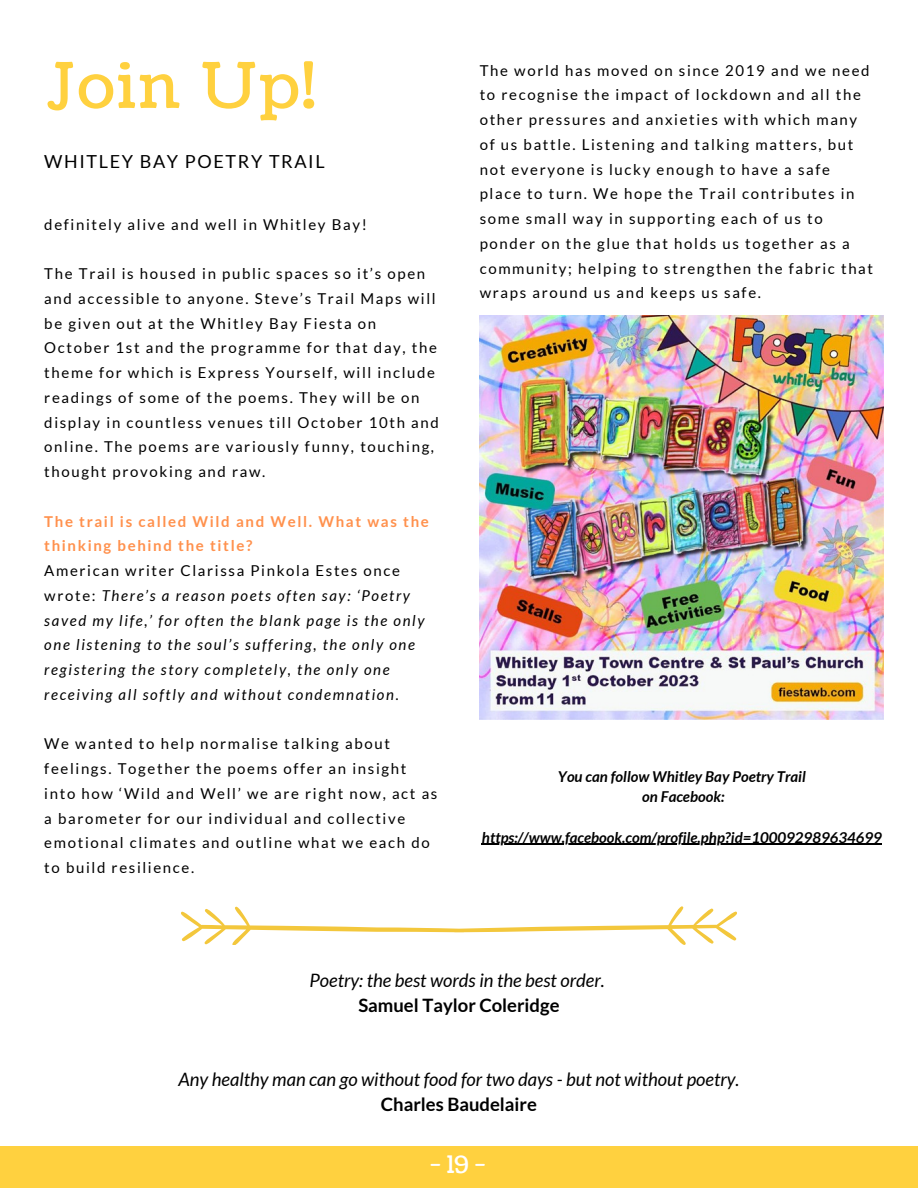
<style>
.page{position:relative;width:918px;height:1188px;background:#fff}
.page>*{position:absolute;margin:0;border:0;box-sizing:border-box;transform-origin:0 0}
.t1{font:63px "Coustard";letter-spacing:.04em;color:#ffd13f}
.t2{font:24px "Coustard";color:#fff}
.t3{font:italic 18.45px "Lato";color:#000}
.t4{font:700 18.45px "Lato";color:#000}
.t5{font:18px "Lato";letter-spacing:.09em;color:#000}
.t6{font:15px/24.8px "Lato";letter-spacing:.11em;color:#000}
.t7{font:italic 15px/24.8px "Lato";letter-spacing:.11em;color:#000}
.t8{font:italic 700 15px "Lato";color:#000}
.t9{font:700 15px/24.8px "Lato";letter-spacing:.11em;color:#ff914d}
.s1{font-style:normal}
</style>
<div class="page">
<div style="left:0;top:1146px;width:918px;height:42px;background:#ffd13f"></div>
<img style="left:480px;top:315px;width:404px;height:404px">
<hr style="left:482px;top:844px;width:400px;height:1px;background:#000">
<svg style="left:181px;top:907px;width:556px;height:38px"></svg>
<p class="t1" style="left:46px;top:43px;width:271px">Join Up!</p>
<p class="t5" style="left:44px;top:150px;width:282px">WHITLEY BAY POETRY TRAIL</p>
<p class="t6" style="left:44px;top:211px;width:324px">definitely alive and well in Whitley Bay!</p>
<p class="t6" style="left:44px;top:261px;width:396px">The Trail is housed in public spaces so it’s open and accessible to anyone. Steve’s Trail Maps will be given out at the Whitley Bay Fiesta on October 1st and the programme for that day, the theme for which is Express Yourself, will include readings of some of the poems. They will be on display in countless venues till October 10th and online. The poems are variously funny, touching, thought provoking and raw.</p>
<p class="t9" style="left:44px;top:508px;width:386px">The trail is called Wild and Well. What was the thinking behind the title?</p>
<p class="t7" style="left:44px;top:558px;width:382px"><span class="s1">American writer Clarissa Pinkola Estes once wrote:</span> There’s a reason poets often say: ‘Poetry saved my life,’ for often the blank page is the only one listening to the soul’s suffering, the only one registering the story completely, the only one receiving all softly and without condemnation.</p>
<p class="t6" style="left:44px;top:731px;width:395px">We wanted to help normalise talking about feelings. Together the poems offer an insight into how ‘Wild and Well’ we are right now, act as a barometer for our individual and collective emotional climates and outline what we each do to build resilience.</p>
<p class="t6" style="left:480px;top:57px;width:395px">The world has moved on since 2019 and we need to recognise the impact of lockdown and all the other pressures and anxieties with which many of us battle. Listening and talking matters, but not everyone is lucky enough to have a safe place to turn. We hope the Trail contributes in some small way in supporting each of us to ponder on the glue that holds us together as a community; helping to strengthen the fabric that wraps around us and keeps us safe.</p>
<p class="t8" style="left:558px;top:767px;width:249px">You can follow Whitley Bay Poetry Trail</p>
<p class="t8" style="left:642px;top:787px;width:84px">on Facebook:</p>
<p class="t8" style="left:482px;top:828px;width:402px">https://www.facebook.com/profile.php?id=100092989634699</p>
<p class="t3" style="left:310px;top:969px;width:297px">Poetry: the best words in the best order.</p>
<p class="t4" style="left:358px;top:994px;width:203px">Samuel Taylor Coleridge</p>
<p class="t3" style="left:178px;top:1068px;width:563px">Any healthy man can go without food for two days - but not without poetry.</p>
<p class="t4" style="left:381px;top:1093px;width:158px">Charles Baudelaire</p>
<p class="t2" style="left:430px;top:1149px;width:57px">-19-</p>
</div>
